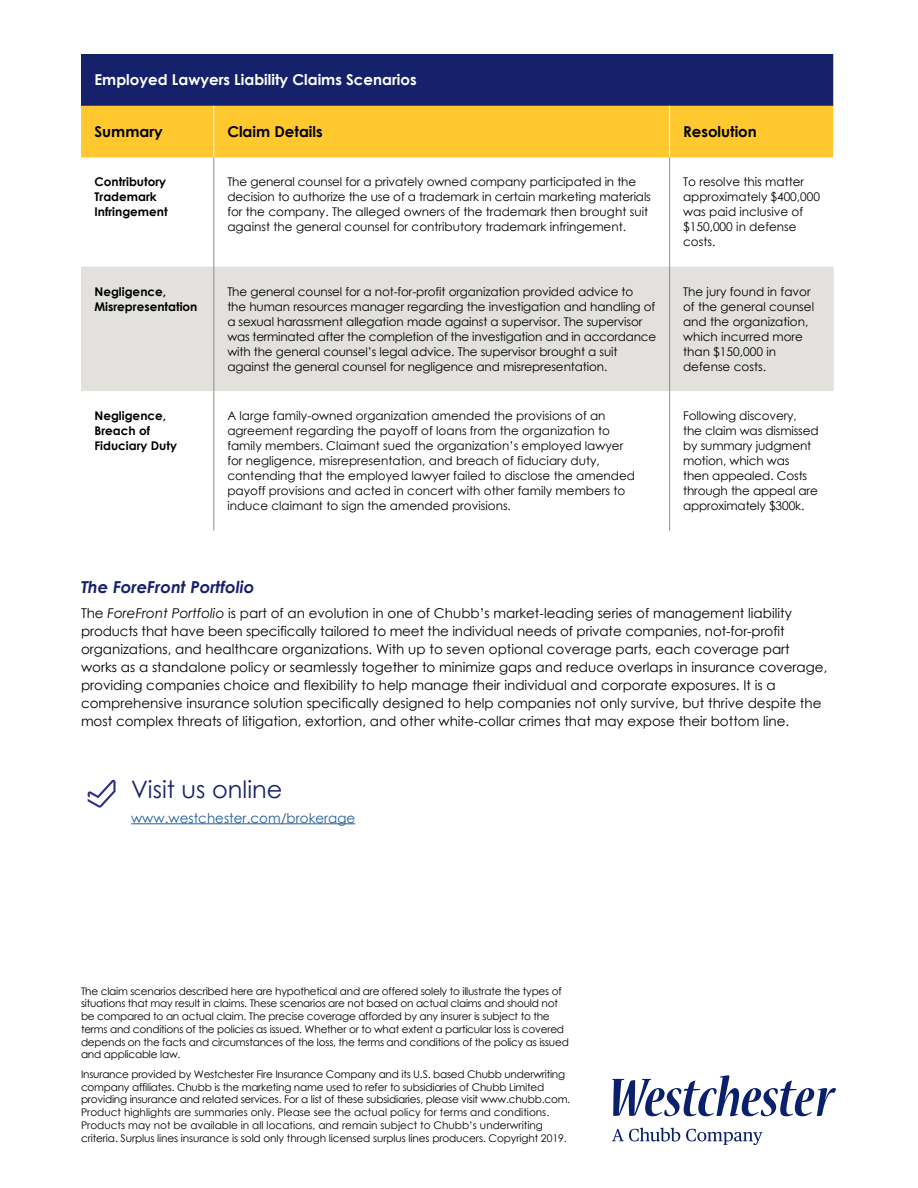
<style>
.page{position:relative;width:918px;height:1188px;background:#fff}
.page>*{position:absolute;margin:0;border:0;box-sizing:border-box;transform-origin:0 0}
.t1{font:24px "Century Gothic";color:#16216c}
.t2{font:italic 700 16.5px "Century Gothic";color:#16216c}
.t3{font:700 15px "Century Gothic";color:#fff}
.t4{font:700 15px "Century Gothic";color:#000}
.t5{font:13.5px/18px "Century Gothic";color:#000}
.t6{font:13.5px "Century Gothic";color:#215e9e}
.t7{font:12px/15px "Century Gothic";color:#000}
.t8{font:700 12px/15px "Century Gothic";color:#000}
.t9{font:10.5px/12.8px "Century Gothic";letter-spacing:-.02em;color:#000}
.s1{font-style:italic}
</style>
<div class="page">
<div style="left:81px;top:54px;width:753px;height:52px;background:#16216c"></div>
<div style="left:81px;top:106px;width:753px;height:52px;background:#ffc82e"></div>
<div style="left:81px;top:267px;width:753px;height:124px;background:#e2e1dd"></div>
<hr style="left:833px;top:54px;width:1px;height:52px;background:#fff">
<hr style="left:833px;top:106px;width:1px;height:51px;background:#fff">
<hr style="left:213px;top:106px;width:1px;height:51px;background:#fff">
<hr style="left:669px;top:106px;width:1px;height:51px;background:#fff">
<hr style="left:214px;top:157px;width:1px;height:110px;background:#8c8d8e">
<hr style="left:669px;top:157px;width:1px;height:110px;background:#8c8d8e">
<hr style="left:214px;top:267px;width:1px;height:124px;background:#8c8d8e">
<hr style="left:669px;top:267px;width:1px;height:124px;background:#8c8d8e">
<hr style="left:214px;top:391px;width:1px;height:140px;background:#8c8d8e">
<hr style="left:669px;top:391px;width:1px;height:140px;background:#8c8d8e">
<svg style="left:88px;top:780px;width:28px;height:28px"></svg>
<hr style="left:131px;top:823px;width:224px;height:1px;background:#215e9e">
<svg style="left:612px;top:1076px;width:224px;height:40px"></svg>
<svg style="left:612px;top:1128px;width:68px;height:13px"></svg>
<svg style="left:686px;top:1129px;width:77px;height:16px"></svg>
<p class="t3" style="left:94px;top:71px;width:324px">Employed Lawyers Liability Claims Scenarios</p>
<p class="t4" style="left:94px;top:122px;width:70px">Summary</p>
<p class="t4" style="left:227px;top:122px;width:97px">Claim Details</p>
<p class="t4" style="left:683px;top:122px;width:75px">Resolution</p>
<p class="t8" style="left:94px;top:174px;width:75px">Contributory<br>Trademark<br>Infringement</p>
<p class="t7" style="left:227px;top:174px;width:425px">The general counsel for a privately owned company participated in the decision to authorize the use of a trademark in certain marketing materials for the company. The alleged owners of the trademark then brought suit against the general counsel for contributory trademark infringement.</p>
<p class="t7" style="left:683px;top:174px;width:139px">To resolve this matter approximately $400,000 was paid inclusive of $150,000 in defense costs.</p>
<p class="t8" style="left:94px;top:284px;width:104px">Negligence,<br>Misrepresentation</p>
<p class="t7" style="left:227px;top:284px;width:430px">The general counsel for a not-for-profit organization provided advice to<br>the human resources manager regarding the investigation and handling of a sexual harassment allegation made against a supervisor. The supervisor was terminated after the completion of the investigation and in accordance with the general counsel’s legal advice. The supervisor brought a suit against the general counsel for negligence and misrepresentation.</p>
<p class="t7" style="left:683px;top:284px;width:133px">The jury found in favor of the general counsel and the organization, which incurred more than $150,000 in defense costs.</p>
<p class="t8" style="left:94px;top:408px;width:84px">Negligence,<br>Breach of<br>Fiduciary Duty</p>
<p class="t7" style="left:227px;top:408px;width:409px">A large family-owned organization amended the provisions of an agreement regarding the payoff of loans from the organization to family members. Claimant sued the organization’s employed lawyer for negligence, misrepresentation, and breach of fiduciary duty, contending that the employed lawyer failed to disclose the amended payoff provisions and acted in concert with other family members to induce claimant to sign the amended provisions.</p>
<p class="t7" style="left:683px;top:408px;width:137px">Following discovery, the claim was dismissed by summary judgment motion, which was<br>then appealed. Costs through the appeal are approximately $300k.</p>
<h2 class="t2" style="left:81px;top:577px;width:175px">The ForeFront Portfolio</h2>
<p class="t5" style="left:81px;top:604px;width:748px">The <span class="s1">ForeFront Portfolio</span> is part of an evolution in one of Chubb’s market-leading series of management liability products that have been specifically tailored to meet the individual needs of private companies, not-for-profit organizations, and healthcare organizations. With up to seven optional coverage parts, each coverage part works as a standalone policy or seamlessly together to minimize gaps and reduce overlaps in insurance coverage, providing companies choice and flexibility to help manage their individual and corporate exposures. It is a comprehensive insurance solution specifically designed to help companies not only survive, but thrive despite the most complex threats of litigation, extortion, and other white-collar crimes that may expose their bottom line.</p>
<h1 class="t1" style="left:131px;top:774px;width:153px">Visit us online</h1>
<p class="t6" style="left:131px;top:809px;width:226px">www.westchester.com/brokerage</p>
<p class="t9" style="left:81px;top:984px;width:489px">The claim scenarios described here are hypothetical and are offered solely to illustrate the types of situations that may result in claims. These scenarios are not based on actual claims and should not be compared to an actual claim. The precise coverage afforded by any insurer is subject to the terms and conditions of the policies as issued. Whether or to what extent a particular loss is covered depends on the facts and circumstances of the loss, the terms and conditions of the policy as issued and applicable law.</p>
<p class="t9" style="left:81px;top:1067px;width:491px">Insurance provided by Westchester Fire Insurance Company and its U.S. based Chubb underwriting company affiliates. Chubb is the marketing name used to refer to subsidiaries of Chubb Limited providing insurance and related services. For a list of these subsidiaries, please visit www.chubb.com.<br>Product highlights are summaries only. Please see the actual policy for terms and conditions.<br>Products may not be available in all locations, and remain subject to Chubb’s underwriting criteria. Surplus lines insurance is sold only through licensed surplus lines producers. Copyright 2019.</p>
</div>
